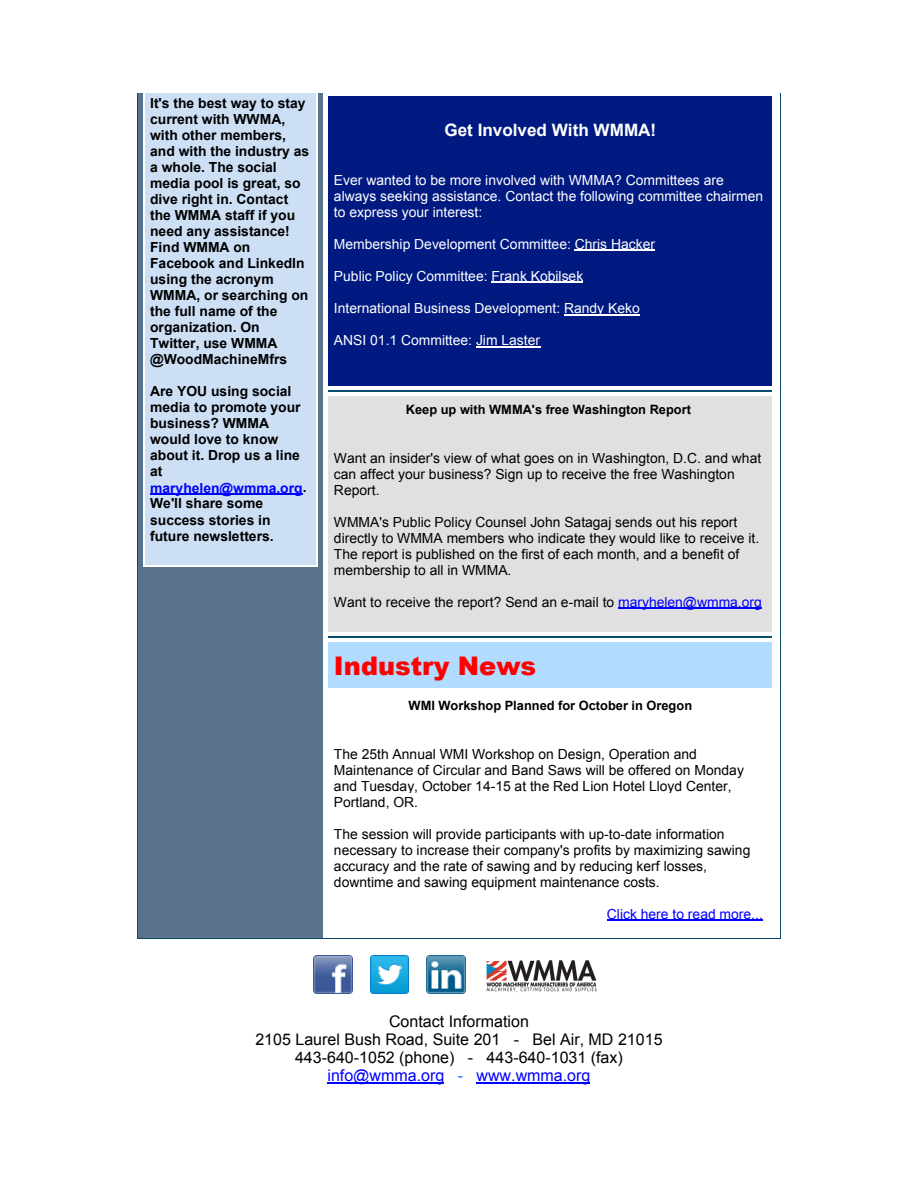
<style>
.page{position:relative;width:918px;height:1188px;background:#fff}
.page>*{position:absolute;margin:0;border:0;box-sizing:border-box;transform-origin:0 0}
.t1{font:900 25.65px "Arial";color:#f00}
.t2{font:700 17.1px "Arial";color:#fff}
.t3{font:16.05px/18.1px "Arial";color:#000;text-align:center}
.t4{font:13.95px/16px "Arial";color:#000}
.t5{font:700 13.95px/16px "Arial";color:#000}
.t6{font:13.95px/16px "Arial";color:#fff}
.t7{font:13.95px "Arial";color:#00f}
.t8{font:700 12.75px "Arial";color:#000}
.s1{color:#00f}
.s2{color:#126ce7}
</style>
<div class="page">
<div style="left:138px;top:93px;width:185px;height:701px;background:#59748a"></div>
<div style="left:144px;top:93px;width:174px;height:473px;background:#cddff5"></div>
<hr style="left:144px;top:565px;width:174px;height:1px;background:#fff">
<hr style="left:144px;top:93px;width:1px;height:473px;background:#fff">
<hr style="left:317px;top:93px;width:1px;height:473px;background:#fff">
<div style="left:329px;top:96px;width:443px;height:290px;background:#001a81"></div>
<hr style="left:329px;top:391px;width:443px;height:1px;background:#084d6b">
<div style="left:329px;top:396px;width:443px;height:235px;background:#e0e0e0"></div>
<hr style="left:329px;top:637px;width:443px;height:1px;background:#084d6b">
<div style="left:329px;top:642px;width:443px;height:46px;background:#b2dcff"></div>
<hr style="left:150px;top:494px;width:153px;height:1px;background:#00f">
<hr style="left:575px;top:250px;width:80px;height:1px;background:#fff">
<hr style="left:491px;top:282px;width:92px;height:1px;background:#fff">
<hr style="left:564px;top:314px;width:76px;height:1px;background:#fff">
<hr style="left:476px;top:346px;width:64px;height:1px;background:#fff">
<hr style="left:618px;top:608px;width:144px;height:1px;background:#00f">
<div style="left:138px;top:794px;width:185px;height:144px;background:#59748a"></div>
<hr style="left:607px;top:920px;width:156px;height:1px;background:#00f">
<img style="left:314px;top:955px;width:38px;height:39px">
<img style="left:370px;top:955px;width:39px;height:39px">
<img style="left:427px;top:955px;width:38px;height:39px">
<img style="left:486px;top:960px;width:111px;height:32px">
<hr style="left:328px;top:1082px;width:116px;height:1px;background:#00f">
<hr style="left:476px;top:1082px;width:114px;height:1px;background:#00f">
<p class="t5" style="left:150px;top:95px;width:161px">It's the best way to stay current with WWMA, with other members, and with the industry as a whole. The social media pool is great, so dive right in. Contact the WMMA staff if you need any assistance!<br>Find WMMA on<br>Facebook and LinkedIn using the acronym<br>WMMA, or searching on the full name of the organization. On<br>Twitter, use WMMA @WoodMachineMfrs</p>
<p class="t5" style="left:150px;top:384px;width:158px">Are YOU using social media to promote your business? WMMA would love to know about it. Drop us a line at <span class="s1">maryhelen@wmma.org</span>.<br>We'll share some success stories in future newsletters.</p>
<p class="t2" style="left:444px;top:118px;width:213px">Get Involved With WMMA!</p>
<p class="t6" style="left:334px;top:172px;width:431px">Ever wanted to be more involved with WMMA? Committees are always seeking assistance. Contact the following committee chairmen to express your interest:</p>
<p class="t6" style="left:334px;top:236px;width:323px">Membership Development Committee: Chris Hacker</p>
<p class="t6" style="left:334px;top:268px;width:251px">Public Policy Committee: Frank Kobilsek</p>
<p class="t6" style="left:334px;top:300px;width:307px">International Business Development: Randy Keko</p>
<p class="t6" style="left:334px;top:332px;width:208px">ANSI 01.1 Committee: Jim Laster</p>
<p class="t8" style="left:406px;top:401px;width:287px">Keep up with WMMA's free Washington Report</p>
<p class="t4" style="left:334px;top:450px;width:429px">Want an insider's view of what goes on in Washington, D.C. and what can affect your business? Sign up to receive the free Washington<br>Report.</p>
<p class="t4" style="left:334px;top:514px;width:427px">WMMA's Public Policy Counsel John Satagaj sends out his report directly to WMMA members who indicate they would like to receive it.<br>The report is published on the first of each month, and a benefit of membership to all in WMMA.</p>
<p class="t4" style="left:334px;top:594px;width:429px">Want to receive the report? Send an e-mail to <span class="s1">maryhelen@wmma.org</span></p>
<p class="t1" style="left:334px;top:647px;width:204px">Industry News</p>
<p class="t8" style="left:409px;top:697px;width:285px">WMI Workshop Planned for October in Oregon</p>
<p class="t4" style="left:334px;top:746px;width:411px">The 25th Annual WMI Workshop on Design, Operation and<br>Maintenance of Circular and Band Saws will be offered on Monday and Tuesday, October 14-15 at the Red Lion Hotel Lloyd Center,</p>
<p class="t4" style="left:334px;top:794px;width:86px">Portland, OR.</p>
<p class="t4" style="left:334px;top:826px;width:418px">The session will provide participants with up-to-date information necessary to increase their company's profits by maximizing sawing accuracy and the rate of sawing and by reducing kerf losses, downtime and sawing equipment maintenance costs.</p>
<p class="t7" style="left:607px;top:905px;width:157px">Click here to read more...</p>
<p class="t3" style="left:255px;top:1012px;width:409px">Contact Information<br>2105 Laurel Bush Road, Suite 201 - Bel Air, MD 21015<br>443-640-1052 (phone) - 443-640-1031 (fax) <span class="s1">info@wmma.org</span> <span class="s2">-</span> <span class="s1">www.wmma.org</span></p>
</div>
